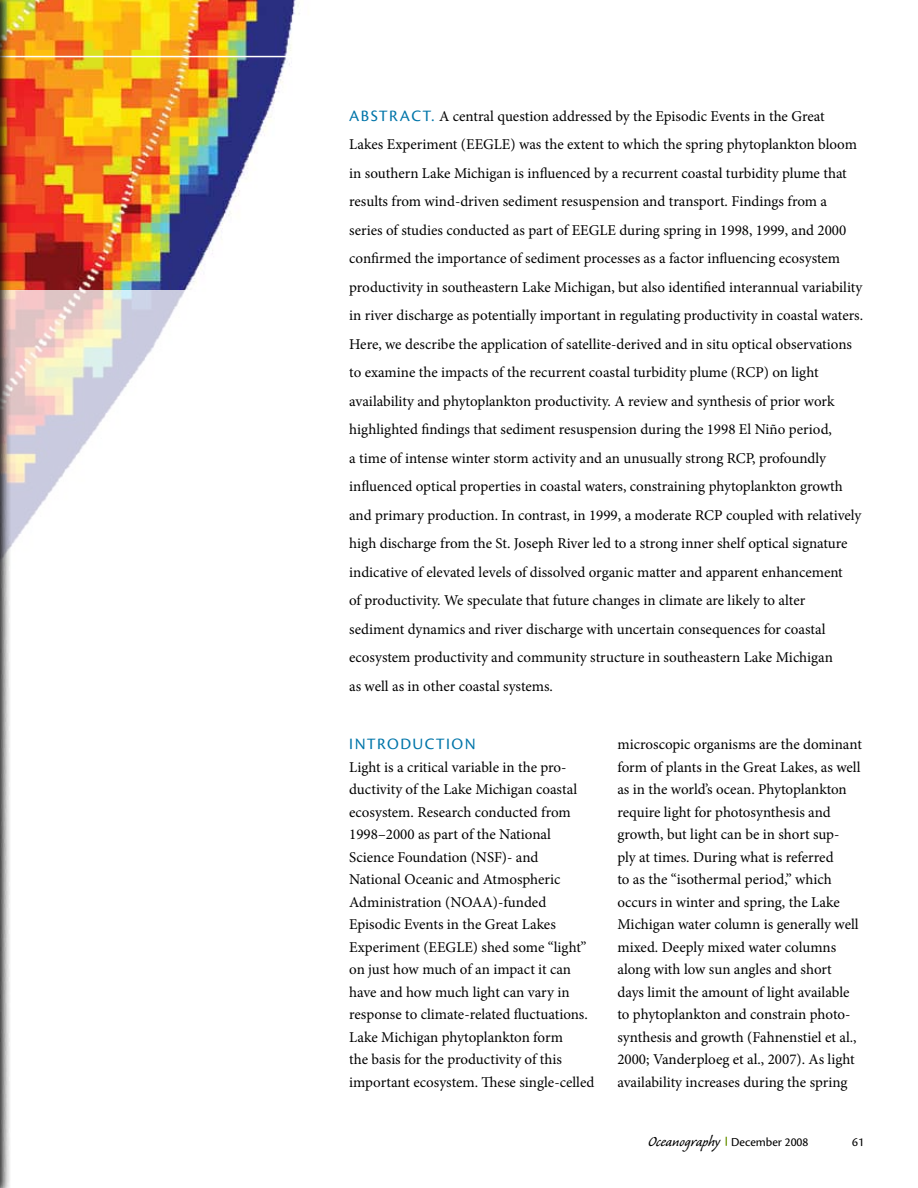
<style>
.page{position:relative;width:918px;height:1188px;background:#fff}
.page>*{position:absolute;margin:0;border:0;box-sizing:border-box;transform-origin:0 0}
.t1{font:18px "Caliban";color:#000}
.t2{font:16.5px "Cronos Pro";letter-spacing:.085em;color:#0075a9}
.t3{font:15px/22.5px "Minion Pro";color:#000}
.t4{font:12.75px "Cronos Pro";color:#000}
.s1{font-family:"Cronos Pro";font-size:16.5px;color:#0075a9}
.s2{font-family:"Cronos Pro";font-size:12.75px}
</style>
<div class="page">
<img style="left:11px;top:0;width:287px;height:291px">
<svg style="left:11px;top:291px;width:174px;height:256px"></svg>
<hr style="left:0;top:56px;width:311px;height:1px;background:#fff">
<img style="left:0;top:0;width:11px;height:1188px">
<p class="t3" style="left:349px;top:102px;width:515px;line-height:28.5px;text-indent:73px"><span class="s1">T.</span> A central question addressed by the Episodic Events in the Great<br>Lakes Experiment (EEGLE) was the extent to which the spring phytoplankton bloom in southern Lake Michigan is influenced by a recurrent coastal turbidity plume that results from wind-driven sediment resuspension and transport. Findings from a series of studies conducted as part of EEGLE during spring in 1998, 1999, and 2000 confirmed the importance of sediment processes as a factor influencing ecosystem productivity in southeastern Lake Michigan, but also identified interannual variability in river discharge as potentially important in regulating productivity in coastal waters.<br>Here, we describe the application of satellite-derived and in situ optical observations to examine the impacts of the recurrent coastal turbidity plume (RCP) on light availability and phytoplankton productivity. A review and synthesis of prior work highlighted findings that sediment resuspension during the 1998 El Niño period,<br>a time of intense winter storm activity and an unusually strong RCP, profoundly influenced optical properties in coastal waters, constraining phytoplankton growth and primary production. In contrast, in 1999, a moderate RCP coupled with relatively high discharge from the St. Joseph River led to a strong inner shelf optical signature indicative of elevated levels of dissolved organic matter and apparent enhancement<br>of productivity. We speculate that future changes in climate are likely to alter sediment dynamics and river discharge with uncertain consequences for coastal ecosystem productivity and community structure in southeastern Lake Michigan<br>as well as in other coastal systems.</p>
<p class="t2" style="left:349px;top:106px;width:52px">ABSTRAC</p>
<p class="t2" style="left:349px;top:735px;width:41px">INTRODUC</p>
<p class="t2" style="left:436px;top:735px;width:21px">TION</p>
<p class="t3" style="left:349px;top:756px;width:247px">Light is a critical variable in the pro&shy;ductivity of the Lake Michigan coastal ecosystem. Research conducted from 1998–2000 as part of the National Science Foundation (NSF)- and<br>National Oceanic and Atmospheric Administration (NOAA)-funded Episodic Events in the Great Lakes Experiment (EEGLE) shed some “light” on just how much of an impact it can have and how much light can vary in response to climate-related fluctuations.<br>Lake Michigan phytoplankton form<br>the basis for the productivity of this important ecosystem. These single-celled</p>
<p class="t3" style="left:617px;top:733px;width:246px">microscopic organisms are the dominant form of plants in the Great Lakes, as well as in the world’s ocean. Phytoplankton require light for photosynthesis and growth, but light can be in short sup-<br>ply at times. During what is referred<br>to as the “isothermal period,” which occurs in winter and spring, the Lake Michigan water column is generally well mixed. Deeply mixed water columns along with low sun angles and short days limit the amount of light available to phytoplankton and constrain photo&shy;synthesis and growth (Fahnenstiel et al., 2000; Vanderploeg et al., 2007). As light availability increases during the spring</p>
<p class="t1" style="left:648px;top:1132px;width:162px">Oceanography <span class="s2">DECEMBER 2008</span></p>
<p class="t4" style="left:852px;top:1134px;width:13px">61</p>
</div>
